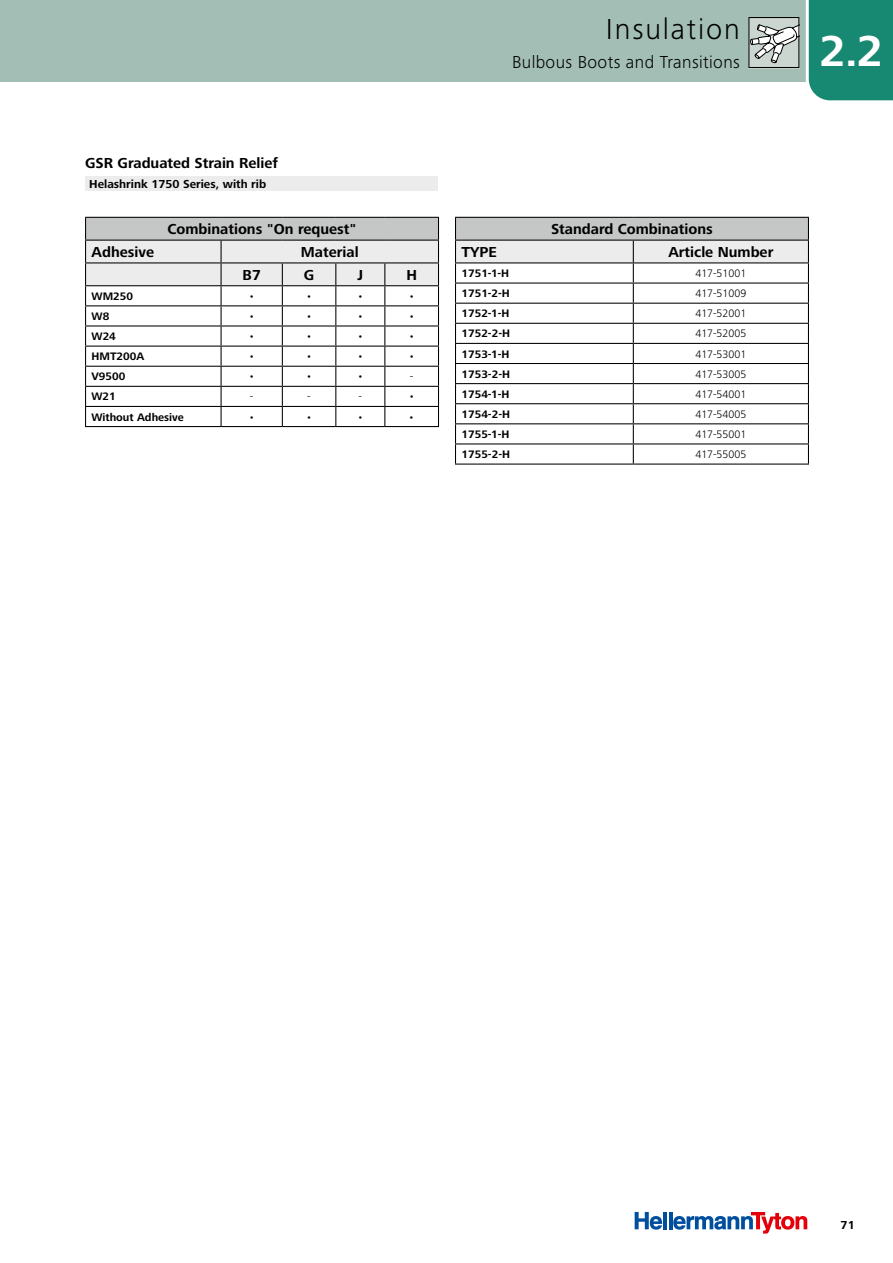
<style>
.page{position:relative;width:893px;height:1263px;background:#fff}
.page>*{position:absolute;margin:0;border:0;box-sizing:border-box;transform-origin:0 0}
.t1{font:700 45px "Frutiger Next LTW1 G";color:#fff}
.t2{font:300 30px "Frutiger Next LTW1 G";letter-spacing:.06em;color:#000}
.t3{font:300 18px "Frutiger Next LTW1 G";letter-spacing:.02em;color:#000}
.t4{font:700 15px "Frutiger Next LTW1 G";color:#000}
.t5{font:700 12px "Frutiger Next LTW1 G";color:#000}
.t6{font:700 11.25px "Frutiger Next LTW1 G";color:#000}
.t7{font:300 11.25px "Frutiger Next LTW1 G";color:#000}
</style>
<div class="page">
<div style="left:0;top:0;width:808px;height:82px;background:#a3bfb5"></div>
<hr style="left:663px;top:1212px;width:4px;height:17px;background:#004e9e">
<hr style="left:669px;top:1212px;width:3px;height:17px;background:#004e9e">
<svg style="left:635px;top:1212px;width:27px;height:17px"></svg>
<svg style="left:673px;top:1212px;width:134px;height:21px"></svg>
<svg style="left:748px;top:0;width:145px;height:101px"></svg>
<hr style="left:85px;top:217px;width:136px;height:1px;background:#000">
<hr style="left:221px;top:217px;width:61px;height:1px;background:#000">
<hr style="left:282px;top:217px;width:54px;height:1px;background:#000">
<hr style="left:336px;top:217px;width:49px;height:1px;background:#000">
<hr style="left:385px;top:217px;width:54px;height:1px;background:#000">
<hr style="left:85px;top:426px;width:136px;height:1px;background:#000">
<hr style="left:221px;top:426px;width:61px;height:1px;background:#000">
<hr style="left:282px;top:426px;width:54px;height:1px;background:#000">
<hr style="left:336px;top:426px;width:49px;height:1px;background:#000">
<svg style="left:85px;top:218px;width:354px;height:208px"></svg>
<hr style="left:385px;top:426px;width:54px;height:1px;background:#000">
<hr style="left:455px;top:217px;width:178px;height:1px;background:#000">
<hr style="left:633px;top:217px;width:176px;height:1px;background:#000">
<hr style="left:455px;top:464px;width:178px;height:1px;background:#000">
<svg style="left:455px;top:218px;width:354px;height:246px"></svg>
<hr style="left:633px;top:464px;width:176px;height:1px;background:#000">
<div style="left:85px;top:177px;width:353px;height:14px;background:#ececec"></div>
<h3 class="t4" style="left:85px;top:155px;width:194px">GSR Graduated Strain Relief</h3>
<p class="t5" style="left:89px;top:177px;width:178px">Helashrink 1750 Series, with rib</p>
<h3 class="t4" style="left:167px;top:221px;width:191px">Combinations "On request"</h3>
<h3 class="t4" style="left:92px;top:243px;width:64px">Adhesive</h3>
<h3 class="t4" style="left:301px;top:243px;width:59px">Material</h3>
<h3 class="t4" style="left:243px;top:266px;width:20px">B7</h3>
<h3 class="t4" style="left:304px;top:266px;width:12px">G</h3>
<h3 class="t4" style="left:358px;top:266px;width:7px">J</h3>
<h3 class="t4" style="left:406px;top:266px;width:12px">H</h3>
<p class="t6" style="left:92px;top:290px;width:43px">WM250</p>
<p class="t7" style="left:249px;top:290px;width:7px">•</p>
<p class="t7" style="left:306px;top:290px;width:7px">•</p>
<p class="t7" style="left:357px;top:290px;width:7px">•</p>
<p class="t7" style="left:409px;top:290px;width:7px">•</p>
<p class="t6" style="left:92px;top:310px;width:19px">W8</p>
<p class="t7" style="left:249px;top:310px;width:7px">•</p>
<p class="t7" style="left:306px;top:310px;width:7px">•</p>
<p class="t7" style="left:357px;top:310px;width:7px">•</p>
<p class="t7" style="left:409px;top:310px;width:7px">•</p>
<p class="t6" style="left:92px;top:330px;width:26px">W24</p>
<p class="t7" style="left:249px;top:330px;width:7px">•</p>
<p class="t7" style="left:306px;top:330px;width:7px">•</p>
<p class="t7" style="left:357px;top:330px;width:7px">•</p>
<p class="t7" style="left:409px;top:330px;width:7px">•</p>
<p class="t6" style="left:92px;top:350px;width:54px">HMT200A</p>
<p class="t7" style="left:249px;top:350px;width:7px">•</p>
<p class="t7" style="left:306px;top:350px;width:7px">•</p>
<p class="t7" style="left:357px;top:350px;width:7px">•</p>
<p class="t7" style="left:409px;top:350px;width:7px">•</p>
<p class="t6" style="left:92px;top:370px;width:35px">V9500</p>
<p class="t7" style="left:249px;top:370px;width:7px">•</p>
<p class="t7" style="left:306px;top:370px;width:7px">•</p>
<p class="t7" style="left:357px;top:370px;width:7px">•</p>
<p class="t7" style="left:410px;top:370px;width:5px">-</p>
<p class="t6" style="left:92px;top:390px;width:26px">W21</p>
<p class="t7" style="left:250px;top:390px;width:5px">-</p>
<p class="t7" style="left:307px;top:390px;width:5px">-</p>
<p class="t7" style="left:359px;top:390px;width:5px">-</p>
<p class="t7" style="left:409px;top:390px;width:7px">•</p>
<p class="t6" style="left:92px;top:410px;width:94px">Without Adhesive</p>
<p class="t7" style="left:249px;top:410px;width:7px">•</p>
<p class="t7" style="left:306px;top:410px;width:7px">•</p>
<p class="t7" style="left:357px;top:410px;width:7px">•</p>
<p class="t7" style="left:409px;top:410px;width:7px">•</p>
<h2 class="t2" style="left:606px;top:11px;width:136px">Insulation</h2>
<h3 class="t3" style="left:512px;top:51px;width:229px">Bulbous Boots and Transitions</h3>
<h3 class="t4" style="left:551px;top:221px;width:163px">Standard Combinations</h3>
<h3 class="t4" style="left:461px;top:243px;width:37px">TYPE</h3>
<h3 class="t4" style="left:668px;top:243px;width:107px">Article Number</h3>
<p class="t6" style="left:461px;top:267px;width:49px">1751-1-H</p>
<p class="t7" style="left:695px;top:267px;width:52px">417-51001</p>
<p class="t6" style="left:461px;top:287px;width:50px">1751-2-H</p>
<p class="t7" style="left:695px;top:287px;width:52px">417-51009</p>
<p class="t6" style="left:461px;top:307px;width:49px">1752-1-H</p>
<p class="t7" style="left:695px;top:307px;width:52px">417-52001</p>
<p class="t6" style="left:461px;top:327px;width:50px">1752-2-H</p>
<p class="t7" style="left:695px;top:327px;width:52px">417-52005</p>
<p class="t6" style="left:461px;top:347px;width:49px">1753-1-H</p>
<p class="t7" style="left:695px;top:347px;width:52px">417-53001</p>
<p class="t6" style="left:461px;top:367px;width:50px">1753-2-H</p>
<p class="t7" style="left:695px;top:367px;width:52px">417-53005</p>
<p class="t6" style="left:461px;top:388px;width:49px">1754-1-H</p>
<p class="t7" style="left:695px;top:388px;width:52px">417-54001</p>
<p class="t6" style="left:461px;top:408px;width:50px">1754-2-H</p>
<p class="t7" style="left:695px;top:408px;width:52px">417-54005</p>
<p class="t6" style="left:461px;top:428px;width:49px">1755-1-H</p>
<p class="t7" style="left:695px;top:428px;width:52px">417-55001</p>
<p class="t6" style="left:461px;top:448px;width:50px">1755-2-H</p>
<p class="t7" style="left:695px;top:448px;width:52px">417-55005</p>
<h1 class="t1" style="left:819px;top:25px;width:65px">2.2</h1>
<p class="t5" style="left:841px;top:1218px;width:16px">71</p>
</div>
